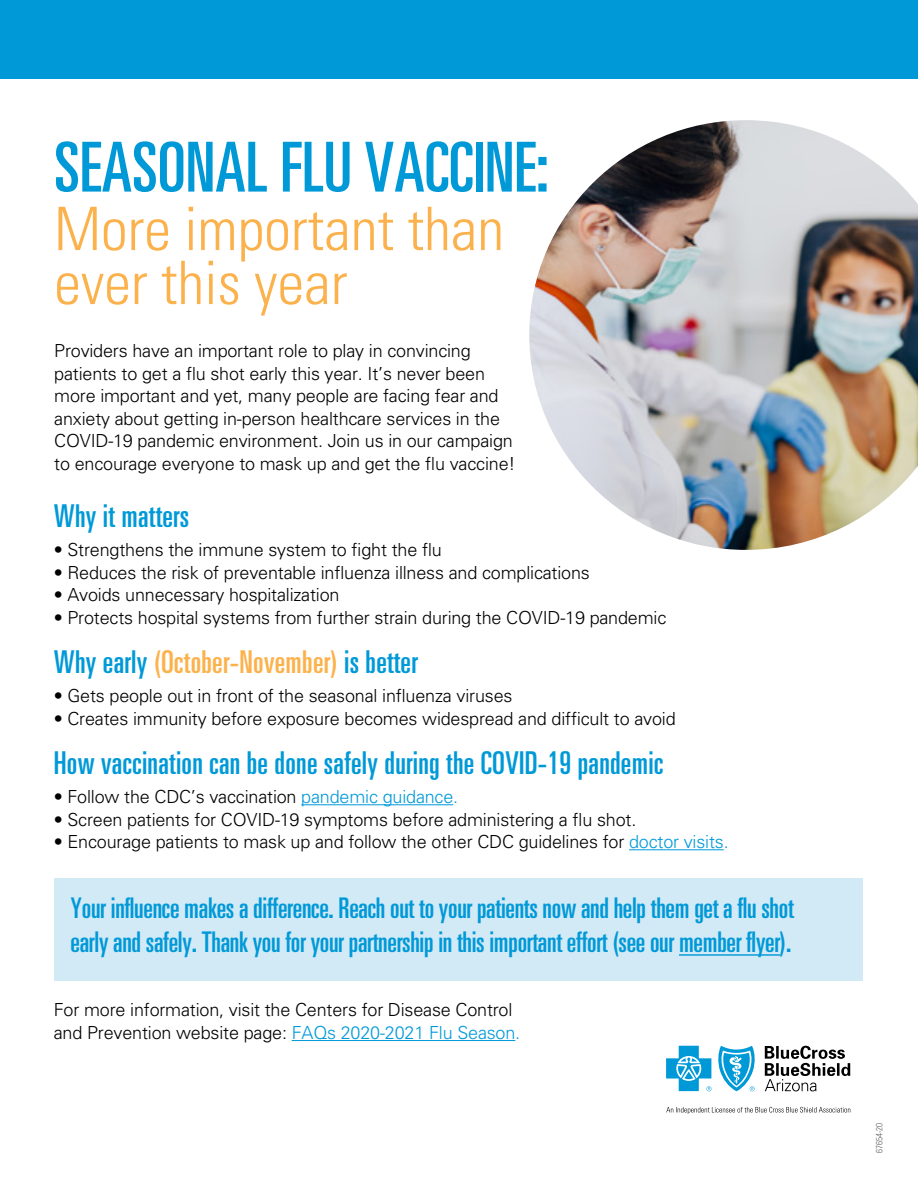
<style>
.page{position:relative;width:918px;height:1188px;background:#fff}
.page>*{position:absolute;margin:0;border:0;box-sizing:border-box;transform-origin:0 0}
.t1{font:ultra-condensed 69px "Univers";color:#0099d8}
.t2{font:300 condensed 60px/54px "Univers";color:#fcb24c}
.t3{font:ultra-condensed 31.5px "Univers";letter-spacing:.01em;color:#0099d8}
.t4{font:ultra-condensed 31.5px "Univers";letter-spacing:.01em;color:#fcb24c}
.t5{font:ultra-condensed 28.5px/34.2px "Univers";letter-spacing:-.01em;color:#0099d8}
.t6{font:300 18px/22.5px "Univers";letter-spacing:-.01em;color:#000}
.t7{font:300 condensed 9px "Univers";color:#636466}
.s1{color:#0099d8}
</style>
<div class="page">
<div style="left:54px;top:878px;width:808px;height:102px;background:#d2e9f6"></div>
<div style="left:0;top:0;width:918px;height:79px;background:#0099d8"></div>
<hr style="left:301px;top:804px;width:152px;height:1px;background:#0099d8">
<hr style="left:629px;top:849px;width:95px;height:1px;background:#0099d8">
<svg style="left:765px;top:1046px;width:85px;height:45px"></svg>
<svg style="left:666px;top:1046px;width:45px;height:45px"></svg>
<svg style="left:718px;top:1046px;width:37px;height:45px"></svg>
<svg style="left:666px;top:1107px;width:184px;height:7px"></svg>
<hr style="left:679px;top:954px;width:101px;height:2px;background:#0099d8">
<img style="left:529px;top:120px;width:389px;height:430px">
<hr style="left:292px;top:1040px;width:223px;height:1px;background:#0099d8">
<h1 class="t1" style="left:54px;top:128px;width:496px">SEASONAL FLU VACCINE:</h1>
<h2 class="t2" style="left:54px;top:201px;width:451px">More important than ever this year</h2>
<p class="t6" style="left:54px;top:339px;width:463px">Providers have an important role to play in convincing patients to get a flu shot early this year. It’s never been more important and yet, many people are facing fear and anxiety about getting in-person healthcare services in the COVID-19 pandemic environment. Join us in our campaign to encourage everyone to mask up and get the flu vaccine!</p>
<h3 class="t3" style="left:54px;top:498px;width:137px">Why it matters</h3>
<p class="t6" style="left:54px;top:538px;width:390px">• Strengthens the immune system to fight the flu</p>
<p class="t6" style="left:54px;top:560px;width:538px">• Reduces the risk of preventable influenza illness and complications</p>
<p class="t6" style="left:54px;top:583px;width:287px">• Avoids unnecessary hospitalization</p>
<p class="t6" style="left:54px;top:605px;width:614px">• Protects hospital systems from further strain during the COVID-19 pandemic</p>
<h3 class="t4" style="left:54px;top:644px;width:366px"><span class="s1">Why early</span> (October-November) <span class="s1">is better</span></h3>
<p class="t6" style="left:54px;top:684px;width:460px">• Gets people out in front of the seasonal influenza viruses</p>
<p class="t6" style="left:54px;top:706px;width:623px">• Creates immunity before exposure becomes widespread and difficult to avoid</p>
<h3 class="t3" style="left:54px;top:745px;width:611px">How vaccination can be done safely during the COVID-19 pandemic</h3>
<p class="t6" style="left:54px;top:785px;width:406px">• Follow the CDC’s vaccination <span class="s1">pandemic guidance.</span></p>
<p class="t6" style="left:54px;top:807px;width:584px">• Screen patients for COVID-19 symptoms before administering a flu shot.</p>
<p class="t6" style="left:54px;top:830px;width:676px">• Encourage patients to mask up and follow the other CDC guidelines for <span class="s1">doctor visits.</span></p>
<h3 class="t5" style="left:71px;top:891px;width:725px">Your influence makes a difference. Reach out to your patients now and help them get a flu shot early and safely. Thank you for your partnership in this important effort (see our member flyer).</h3>
<p class="t6" style="left:54px;top:998px;width:468px">For more information, visit the Centers for Disease Control and Prevention website page: <span class="s1">FAQs 2020-2021 Flu Season.</span></p>
<p class="t7" style="left:874px;top:1153px;width:32px;rotate:-90deg">67654-20</p>
</div>
